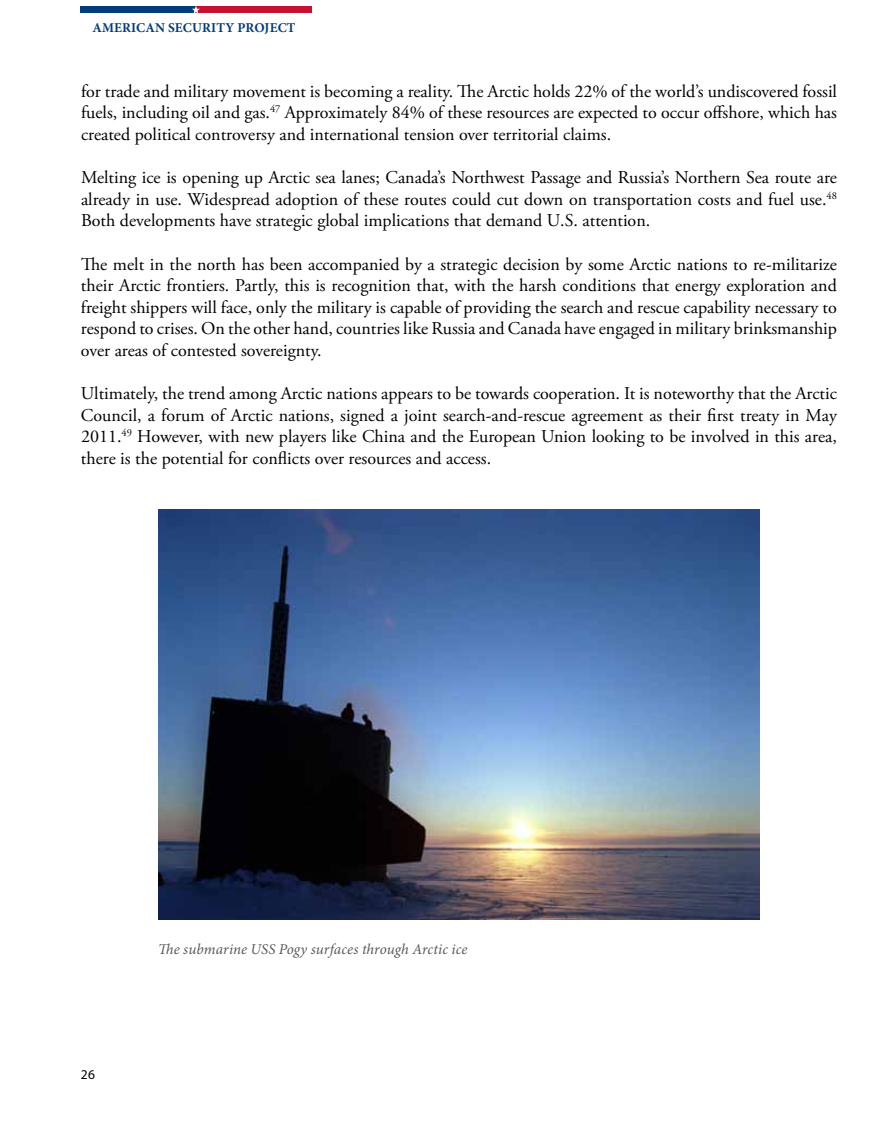
<style>
.page{position:relative;width:891px;height:1134px;background:#fff}
.page>*{position:absolute;margin:0;border:0;box-sizing:border-box;transform-origin:0 0}
.t1{font:18px/21.6px "Adobe Garamond Pro";color:#000;text-align:justify}
.t2{font:italic 15px "Minion Pro";letter-spacing:.005em;color:#58595b}
.t3{font:700 13.5px "Minion Pro";letter-spacing:.01em;color:#033c7b}
.t4{font:13.5px "Myriad Pro";color:#000}
</style>
<div class="page">
<div style="left:81px;top:6px;width:115px;height:7px;background:#033c7b"></div>
<div style="left:196px;top:6px;width:115px;height:7px;background:#c61130"></div>
<svg style="left:192px;top:6px;width:8px;height:7px"></svg>
<img style="left:158px;top:509px;width:602px;height:410px">
<p class="t3" style="left:92px;top:18px;width:205px">AMERICAN SECURITY PROJECT</p>
<p class="t1" style="left:81px;top:81px;width:758px">for trade and military movement is becoming a reality. The Arctic holds 22% of the world’s undiscovered fossil fuels, including oil and gas.<sup>47</sup> Approximately 84% of these resources are expected to occur offshore, which has created political controversy and international tension over territorial claims.</p>
<p class="t1" style="left:81px;top:167px;width:758px">Melting ice is opening up Arctic sea lanes; Canada’s Northwest Passage and Russia’s Northern Sea route are already in use. Widespread adoption of these routes could cut down on transportation costs and fuel use.<sup>48<br></sup>Both developments have strategic global implications that demand U.S. attention.</p>
<p class="t1" style="left:81px;top:254px;width:758px">The melt in the north has been accompanied by a strategic decision by some Arctic nations to re-militarize their Arctic frontiers. Partly, this is recognition that, with the harsh conditions that energy exploration and freight shippers will face, only the military is capable of providing the search and rescue capability necessary to respond to crises. On the other hand, countries like Russia and Canada have engaged in military brinksmanship over areas of contested sovereignty.</p>
<p class="t1" style="left:81px;top:383px;width:758px">Ultimately, the trend among Arctic nations appears to be towards cooperation. It is noteworthy that the Arctic Council, a forum of Arctic nations, signed a joint search-and-rescue agreement as their first treaty in May 2011.<sup>49</sup> However, with new players like China and the European Union looking to be involved in this area, there is the potential for conflicts over resources and access.</p>
<p class="t4" style="left:81px;top:1066px;width:16px">26</p>
<p class="t2" style="left:158px;top:939px;width:311px">The submarine USS Pogy surfaces through Arctic ice</p>
</div>
